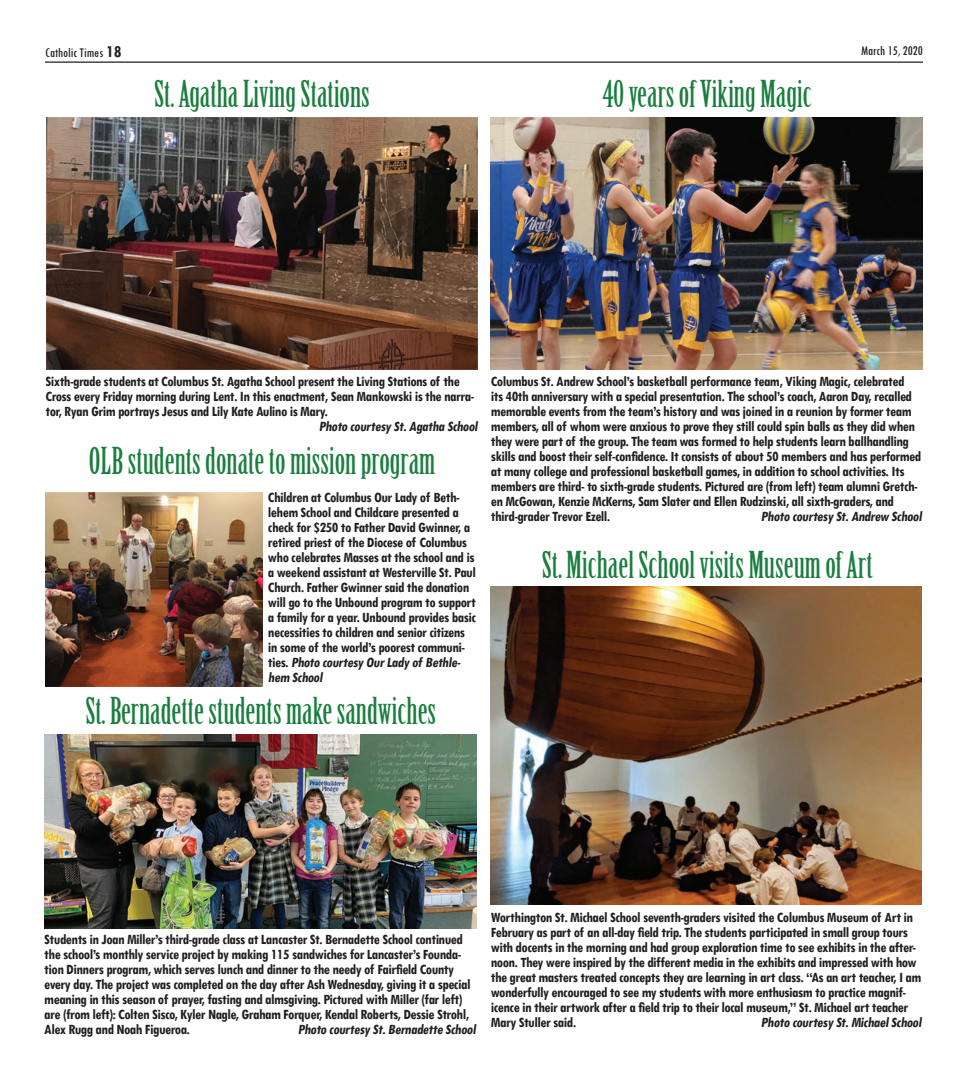
<style>
.page{position:relative;width:968px;height:1080px;background:#fff}
.page>*{position:absolute;margin:0;border:0;box-sizing:border-box;transform-origin:0 0}
.t1{font:36.25px "Birch Std";color:#197e3e}
.t2{font:700 condensed 15px/15px "Tw Cen";letter-spacing:-.03em;color:#231f20}
.t3{font:condensed 13.75px "Tw Cen";color:#231f20}
.s1{font-weight:700;font-size:17.5px}
</style>
<div class="page">
<hr style="left:45px;top:62px;width:877px;height:1px;background:#231f20">
<img style="left:46px;top:118px;width:431px;height:251px">
<img style="left:491px;top:118px;width:431px;height:251px">
<img style="left:44px;top:734px;width:432px;height:194px">
<img style="left:491px;top:587px;width:430px;height:318px">
<img style="left:45px;top:492px;width:217px;height:194px">
<p class="t3" style="left:45px;top:45px;width:78px">Catholic Times <span class="s1">18</span></p>
<p class="t3" style="left:861px;top:42px;width:63px">March 15, 2020</p>
<h1 class="t1" style="left:154px;top:74px;width:217px">St. Agatha Living Stations</h1>
<h1 class="t1" style="left:602px;top:74px;width:211px">40 years of Viking Magic</h1>
<p class="t2" style="left:46px;top:374px;width:416px">Sixth-grade students at Columbus St. Agatha School present the Living Stations of the</p>
<p class="t2" style="left:46px;top:389px;width:430px">Cross every Friday morning during Lent. In this enactment, Sean Mankowski is the narra-</p>
<p class="t2" style="left:46px;top:404px;width:284px">tor, Ryan Grim portrays Jesus and Lily Kate Aulino is Mary.</p>
<p class="t2" style="left:319px;top:419px;width:163px">Photo courtesy St.Agatha School</p>
<h1 class="t1" style="left:89px;top:440px;width:348px">OLB students donate to mission program</h1>
<p class="t2" style="left:268px;top:490px;width:209px">Children at Columbus Our Lady of Beth&shy;lehem School and Childcare presented a check for $250 to Father David Gwinner, a retired priest of the Diocese of Columbus who celebrates Masses at the school and is a weekend assistant at Westerville St. Paul Church. Father Gwinner said the donation will go to the Unbound program to support a family for a year. Unbound provides basic necessities to children and senior citizens in some of the world’s poorest communi-<br>t i e s. Photo courtesy OurLady of Bethle&shy;hem School</p>
<h1 class="t1" style="left:85px;top:690px;width:352px">St. Bernadette students make sandwiches</h1>
<p class="t2" style="left:491px;top:374px;width:432px">Columbus St. Andrew School’s basketball performance team, Viking Magic, celebrated<br>its 40th anniversary with a special presentation. The school’s coach, Aaron Day, recalled memorable events from the team’s history and was joined in a reunion by former team members, all of whom were anxious to prove they still could spin balls as they did when they were part of the group. The team was formed to help students learn ballhandling skills and boost their self-confidence. It consists of about 50 members and has performed at many college and professional basketball games, in addition to school activities. Its members are third- to sixth-grade students. Pictured are (from left) team alumni Gretch&shy;en McGowan, Kenzie McKerns, Sam Slater and Ellen Rudzinski, all sixth-graders, and third-grader Trevor Ezell.</p>
<p class="t2" style="left:761px;top:509px;width:165px">Photo courtesy St.Andrew School</p>
<h1 class="t1" style="left:542px;top:544px;width:332px">St. Michael School visits Museum of Art</h1>
<p class="t2" style="left:44px;top:932px;width:427px">Students in Joan Miller’s third-grade class at Lancaster St. Bernadette School continued the school’s monthly service project by making 115 sandwiches for Lancaster’s Founda&shy;tion Dinners program, which serves lunch and dinner to the needy of Fairfield County every day. The project was completed on the day after Ash Wednesday, giving it a special meaning in this season of prayer, fasting and almsgiving. Pictured with Miller (far left) are (from left): Colten Sisco, Kyler Nagle, Graham Forquer, Kendal Roberts, Dessie Strohl, Alex Rugg and Noah Figueroa.</p>
<p class="t2" style="left:298px;top:1022px;width:182px">Photo courtesy St.Bernadette School</p>
<p class="t2" style="left:491px;top:909px;width:432px">Worthington St. Michael School seventh-graders visited the Columbus Museum of Art in February as part of an all-day field trip. The students participated in small group tours with docents in the morning and had group exploration time to see exhibits in the after&shy;noon. They were inspired by the different media in the exhibits and impressed with how the great masters treated concepts they are learning in art class. “As an art teacher, I am wonderfully encouraged to see my students with more enthusiasm to practice magnif&shy;icence in their artwork after a field trip to their local museum,” St. Michael art teacher Mary Stuller said.</p>
<p class="t2" style="left:761px;top:1014px;width:164px">Photo courtesy St.MichaelSchool</p>
</div>
